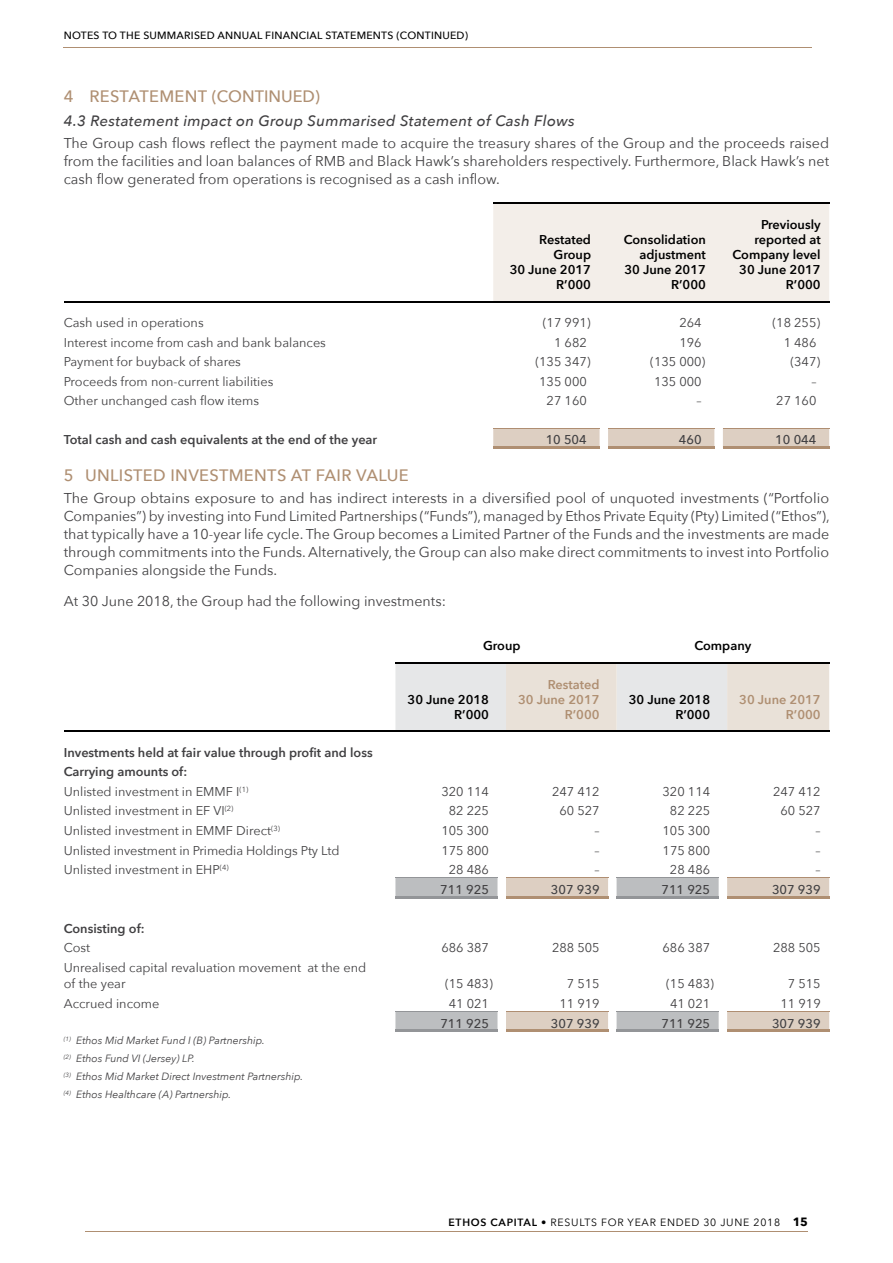
<style>
.page{position:relative;width:893px;height:1263px;background:#fff}
.page>*{position:absolute;margin:0;border:0;box-sizing:border-box;transform-origin:0 0}
.t1{font:500 16.5px "Avenir Next";letter-spacing:.02em;color:#af8f72}
.t2{font:500 16.5px "Avenir Next";color:#af8f72}
.t3{font:italic 500 15px "Avenir Next";letter-spacing:.02em;color:#414042}
.t4{font:14.25px/18px "Avenir Next";color:#414042;text-align:justify}
.t5{font:12.75px/16.5px "Avenir Next";color:#414042}
.t6{font:600 12.75px/15px "Avenir Next";color:#000;text-align:right}
.t7{font:600 12.75px/19.5px "Avenir Next";color:#414042}
.t8{font:500 12.75px "Avenir Next";color:#414042}
.t9{font:600 12.75px/15px "Avenir Next";color:#af8f72;text-align:right}
.t10{font:italic 10.5px/18px "Avenir Next";color:#414042}
.t11{font:500 10.5px "Avenir Next";letter-spacing:.02em;color:#000}
.t12{font:10.5px "Avenir Next";letter-spacing:.07em;color:#000}
.s1{font-weight:400}
.s2{font-weight:600}
.s3{font-weight:700;font-size:12px}
</style>
<div class="page">
<hr style="left:85px;top:1231px;width:723px;height:1px;background:#af8f72">
<hr style="left:64px;top:47px;width:748px;height:1px;background:#af8f72">
<svg style="left:493px;top:428px;width:336px;height:20px;background:#dccec1"></svg>
<hr style="left:64px;top:301px;width:429px;height:1px;background:#000">
<div style="left:493px;top:203px;width:336px;height:99px;background:#f3eee9"></div>
<hr style="left:723px;top:301px;width:106px;height:1px;background:#000">
<hr style="left:493px;top:428px;width:107px;height:1px;background:#af8e72">
<hr style="left:493px;top:447px;width:107px;height:2px;background:#af8f72">
<hr style="left:608px;top:428px;width:106px;height:1px;background:#af8e72">
<hr style="left:608px;top:447px;width:106px;height:2px;background:#af8f72">
<hr style="left:723px;top:428px;width:106px;height:1px;background:#af8e72">
<hr style="left:723px;top:447px;width:106px;height:2px;background:#af8f72">
<svg style="left:395px;top:877px;width:103px;height:154px"></svg>
<svg style="left:506px;top:877px;width:323px;height:154px"></svg>
<hr style="left:395px;top:877px;width:102px;height:1px;background:#939598">
<hr style="left:617px;top:877px;width:102px;height:1px;background:#939598">
<hr style="left:395px;top:1011px;width:102px;height:1px;background:#939598">
<hr style="left:617px;top:1011px;width:102px;height:1px;background:#939598">
<hr style="left:506px;top:877px;width:102px;height:1px;background:#af8e72">
<hr style="left:727px;top:877px;width:102px;height:1px;background:#af8e72">
<hr style="left:506px;top:1011px;width:102px;height:1px;background:#af8e72">
<hr style="left:727px;top:1011px;width:102px;height:1px;background:#af8e72">
<hr style="left:395px;top:896px;width:102px;height:2px;background:#939598">
<hr style="left:617px;top:896px;width:102px;height:2px;background:#939598">
<hr style="left:395px;top:1030px;width:102px;height:2px;background:#939598">
<hr style="left:617px;top:1030px;width:102px;height:2px;background:#939598">
<hr style="left:506px;top:896px;width:102px;height:2px;background:#af8f72">
<hr style="left:727px;top:896px;width:102px;height:2px;background:#af8f72">
<hr style="left:506px;top:1030px;width:102px;height:2px;background:#af8f72">
<hr style="left:727px;top:1030px;width:102px;height:2px;background:#af8f72">
<hr style="left:64px;top:730px;width:331px;height:2px;background:#000">
<svg style="left:395px;top:662px;width:434px;height:70px;background:#dbd8d5"></svg>
<hr style="left:727px;top:730px;width:102px;height:2px;background:#000">
<p class="t11" style="left:64px;top:26px;width:406px">NOTES TO THE SUMMARISED ANNUAL FINANCIAL STATEMENTS (CONTINUED)</p>
<p class="t2" style="left:64px;top:82px;width:258px">4 RESTATEMENT (CONTINUED)</p>
<p class="t3" style="left:64px;top:108px;width:512px">4.3 Restatement impact on Group Summarised Statement of Cash Flows</p>
<p class="t4" style="left:64px;top:133px;width:767px">The Group cash flows reflect the payment made to acquire the treasury shares of the Group and the proceeds raised from the facilities and loan balances of RMB and Black Hawk’s shareholders respectively. Furthermore, Black Hawk’s net cash flow generated from operations is recognised as a cash inflow.</p>
<p class="t6" style="left:510px;top:232px;width:83px">Restated<br>Group<br>30 June 2017<br>R’000</p>
<p class="t6" style="left:624px;top:232px;width:84px">Consolidation adjustment<br>30 June 2017<br>R’000</p>
<p class="t6" style="left:733px;top:217px;width:90px">Previously reported at<br>Company level<br>30 June 2017<br>R’000</p>
<p class="t5" style="left:64px;top:314px;width:141px">Cash used in operations</p>
<p class="t5" style="left:543px;top:314px;width:49px">(17 991)</p>
<p class="t5" style="left:679px;top:314px;width:24px">264</p>
<p class="t5" style="left:772px;top:314px;width:49px">(18 255)</p>
<p class="t5" style="left:64px;top:333px;width:264px">Interest income from cash and bank balances</p>
<p class="t5" style="left:554px;top:333px;width:34px">1 682</p>
<p class="t5" style="left:679px;top:333px;width:24px">196</p>
<p class="t5" style="left:784px;top:333px;width:34px">1 486</p>
<p class="t5" style="left:64px;top:353px;width:179px">Payment for buyback of shares</p>
<p class="t5" style="left:535px;top:353px;width:57px">(135 347)</p>
<p class="t5" style="left:650px;top:353px;width:57px">(135 000)</p>
<p class="t5" style="left:790px;top:353px;width:31px">(347)</p>
<p class="t5" style="left:64px;top:372px;width:211px">Proceeds from non-current liabilities</p>
<p class="t5" style="left:539px;top:372px;width:49px">135 000</p>
<p class="t5" style="left:654px;top:372px;width:49px">135 000</p>
<p class="t5" style="left:811px;top:372px;width:7px">–</p>
<p class="t5" style="left:64px;top:392px;width:197px">Other unchanged cash flow items</p>
<p class="t5" style="left:547px;top:392px;width:42px">27 160</p>
<p class="t5" style="left:696px;top:392px;width:7px">–</p>
<p class="t5" style="left:776px;top:392px;width:42px">27 160</p>
<p class="t7" style="left:64px;top:430px;width:315px">Total cash and cash equivalents at the end of the year</p>
<p class="t8" style="left:546px;top:429px;width:43px">10 504</p>
<p class="t8" style="left:679px;top:429px;width:24px">460</p>
<p class="t8" style="left:775px;top:429px;width:43px">10 044</p>
<p class="t1" style="left:64px;top:461px;width:347px">5 UNLISTED INVESTMENTS AT FAIR VALUE</p>
<p class="t4" style="left:64px;top:489px;width:767px">The Group obtains exposure to and has indirect interests in a diversified pool of unquoted investments (“Portfolio Companies”) by investing into Fund Limited Partnerships (“Funds”), managed by Ethos Private Equity (Pty) Limited (“Ethos”), that typically have a 10-year life cycle. The Group becomes a Limited Partner of the Funds and the investments are made through commitments into the Funds. Alternatively, the Group can also make direct commitments to invest into Portfolio Companies alongside the Funds.</p>
<p class="t4" style="left:64px;top:591px;width:384px">At 30 June 2018, the Group had the following investments:</p>
<p class="t6" style="left:483px;top:638px;width:39px">Group</p>
<p class="t6" style="left:694px;top:638px;width:58px">Company</p>
<p class="t7" style="left:64px;top:742px;width:310px">Investments held at fair value through profit and loss<br>Carrying amounts of:<br><span class="s1">Unlisted investment in EMMF I</span><sup>(1)</sup></p>
<p class="t6" style="left:408px;top:691px;width:83px">30 June 2018<br>R’000</p>
<p class="t9" style="left:518px;top:676px;width:83px">Restated<br>30 June 2017<br>R’000</p>
<p class="t6" style="left:629px;top:691px;width:83px">30 June 2018<br>R’000</p>
<p class="t9" style="left:739px;top:691px;width:83px">30 June 2017<br>R’000</p>
<p class="t5" style="left:441px;top:783px;width:49px">320 114</p>
<p class="t5" style="left:552px;top:783px;width:49px">247 412</p>
<p class="t5" style="left:663px;top:783px;width:49px">320 114</p>
<p class="t5" style="left:773px;top:783px;width:49px">247 412</p>
<p class="t5" style="left:64px;top:802px;width:171px">Unlisted investment in EF VI<sup>(2)</sup></p>
<p class="t5" style="left:449px;top:802px;width:42px">82 225</p>
<p class="t5" style="left:559px;top:802px;width:42px">60 527</p>
<p class="t5" style="left:670px;top:802px;width:42px">82 225</p>
<p class="t5" style="left:780px;top:802px;width:42px">60 527</p>
<p class="t5" style="left:64px;top:822px;width:218px">Unlisted investment in EMMF Direct<sup>(3)</sup></p>
<p class="t5" style="left:441px;top:822px;width:49px">105 300</p>
<p class="t5" style="left:594px;top:822px;width:7px">–</p>
<p class="t5" style="left:663px;top:822px;width:49px">105 300</p>
<p class="t5" style="left:816px;top:822px;width:7px">–</p>
<p class="t5" style="left:64px;top:841px;width:277px">Unlisted investment in Primedia Holdings Pty Ltd</p>
<p class="t5" style="left:441px;top:841px;width:49px">175 800</p>
<p class="t5" style="left:594px;top:841px;width:7px">–</p>
<p class="t5" style="left:663px;top:841px;width:49px">175 800</p>
<p class="t5" style="left:816px;top:841px;width:7px">–</p>
<p class="t5" style="left:64px;top:861px;width:166px">Unlisted investment in EHP<sup>(4)</sup></p>
<p class="t5" style="left:449px;top:861px;width:42px">28 486</p>
<p class="t5" style="left:594px;top:861px;width:7px">–</p>
<p class="t5" style="left:670px;top:861px;width:42px">28 486</p>
<p class="t5" style="left:816px;top:861px;width:7px">–</p>
<p class="t8" style="left:440px;top:878px;width:50px">711 925</p>
<p class="t8" style="left:551px;top:878px;width:50px">307 939</p>
<p class="t8" style="left:661px;top:878px;width:50px">711 925</p>
<p class="t8" style="left:772px;top:878px;width:50px">307 939</p>
<p class="t7" style="left:64px;top:918px;width:82px">Consisting of:</p>
<p class="t5" style="left:64px;top:939px;width:28px">Cost</p>
<p class="t5" style="left:441px;top:939px;width:49px">686 387</p>
<p class="t5" style="left:552px;top:939px;width:49px">288 505</p>
<p class="t5" style="left:663px;top:939px;width:49px">686 387</p>
<p class="t5" style="left:773px;top:939px;width:49px">288 505</p>
<p class="t5" style="left:64px;top:959px;width:304px">Unrealised capital revaluation movement at the end of the year</p>
<p class="t5" style="left:445px;top:975px;width:49px">(15 483)</p>
<p class="t5" style="left:567px;top:975px;width:34px">7 515</p>
<p class="t5" style="left:666px;top:975px;width:49px">(15 483)</p>
<p class="t5" style="left:788px;top:975px;width:34px">7 515</p>
<p class="t5" style="left:64px;top:995px;width:97px">Accrued income</p>
<p class="t5" style="left:449px;top:995px;width:42px">41 021</p>
<p class="t5" style="left:559px;top:995px;width:42px">11 919</p>
<p class="t5" style="left:670px;top:995px;width:42px">41 021</p>
<p class="t5" style="left:780px;top:995px;width:42px">11 919</p>
<p class="t8" style="left:440px;top:1012px;width:50px">711 925</p>
<p class="t8" style="left:551px;top:1012px;width:50px">307 939</p>
<p class="t8" style="left:661px;top:1012px;width:50px">711 925</p>
<p class="t8" style="left:772px;top:1012px;width:50px">307 939</p>
<p class="t10" style="left:64px;top:1031px;width:241px"><sup>(1)</sup> Ethos Mid Market Fund I (B) Partnership.<br><sup>(2)</sup> Ethos Fund VI (Jersey) LP.<br><sup>(3)</sup> Ethos Mid Market Direct Investment Partnership. <sup>(4)</sup> Ethos Healthcare (A) Partnership.</p>
<p class="t12" style="left:448px;top:1213px;width:361px"><span class="s2">ETHOS CAPITAL</span> • RESULTS FOR YEAR ENDED 30 JUNE 2018 <span class="s3">15</span></p>
</div>
